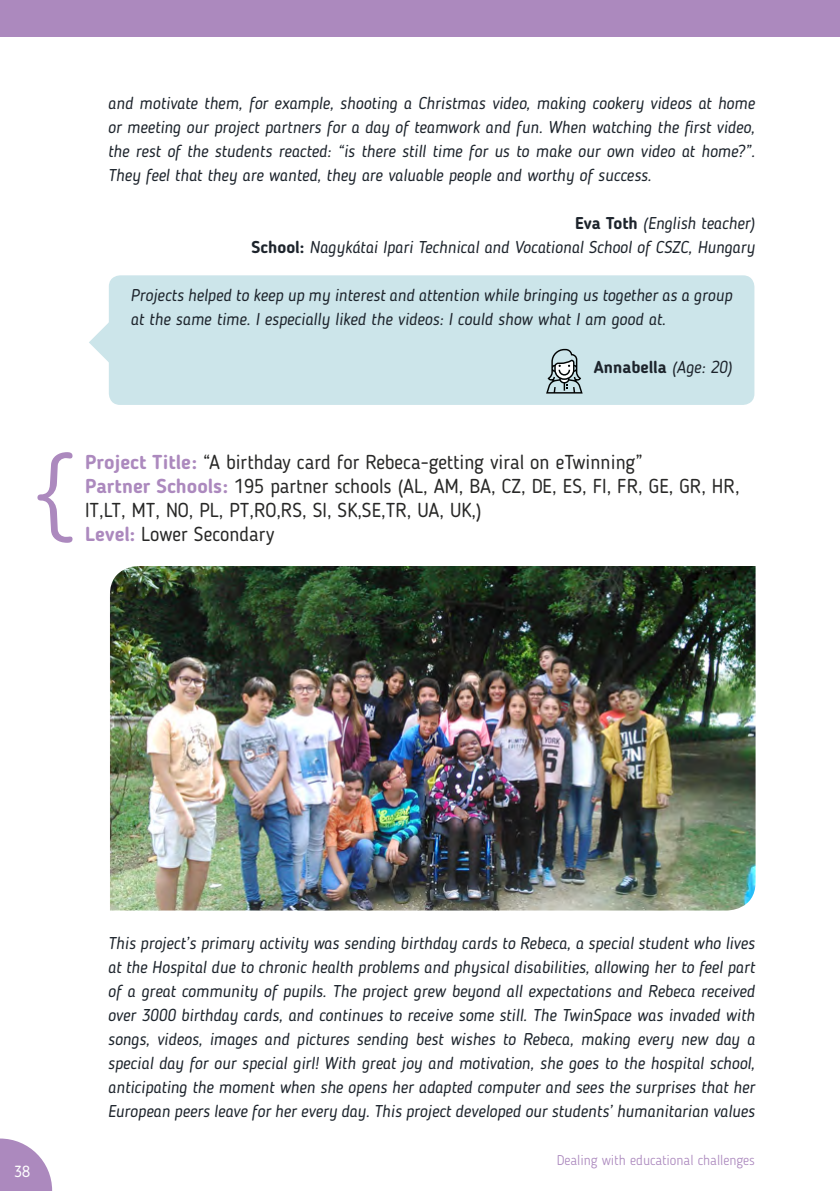
<style>
.page{position:relative;width:840px;height:1191px;background:#fff}
.page>*{position:absolute;margin:0;border:0;box-sizing:border-box;transform-origin:0 0}
.t1{font:20px/24px "Blogger Sans";color:#282827}
.t2{font:italic 17px/24px "Blogger Sans";color:#1d242c;text-align:justify}
.t3{font:700 17px "Blogger Sans";color:#1d242c}
.t4{font:16px "Blogger Sans";color:#fff}
.t5{font:300 14px "Blogger Sans";color:#ac89be}
.s1{font-weight:700;font-style:normal}
.s2{font-weight:400;font-style:italic}
.s3{font-weight:700;color:#ac89be}
</style>
<div class="page">
<div style="left:0;top:0;width:839px;height:37px;background:#ac89be"></div>
<svg style="left:0;top:1138px;width:52px;height:53px"></svg>
<svg style="left:89px;top:322px;width:20px;height:41px"></svg>
<div style="left:109px;top:275px;width:645px;height:130px;background:#cce5ea;border-radius:11px"></div>
<img style="left:110px;top:566px;width:645px;height:344px">
<svg style="left:37px;top:452px;width:35px;height:91px"></svg>
<svg style="left:546px;top:349px;width:36px;height:44px"></svg>
<p class="t2" style="left:108px;top:91px;width:648px">and motivate them, for example, shooting a Christmas video, making cookery videos at home or meeting our project partners for a day of teamwork and fun. When watching the first video, the rest of the students reacted: “is there still time for us to make our own video at home?”.<br>They feel that they are wanted, they are valuable people and worthy of success.</p>
<p class="t2" style="left:251px;top:211px;width:504px;text-align:right"><span class="s1">Eva Toth</span> (English teacher)<br><span class="s1">School:</span> Nagykátai Ipari Technical and Vocational School of CSZC, Hungary</p>
<p class="t2" style="left:130px;top:283px;width:602px">Projects helped to keep up my interest and attention while bringing us together as a group at the same time. I especially liked the videos: I could show what I am good at.</p>
<p class="t3" style="left:593px;top:357px;width:140px">Annabella <span class="s2">(Age: 20)</span></p>
<p class="t1" style="left:85px;top:450px;width:655px"><span class="s3">Project Title:</span> “A birthday card for Rebeca-getting viral on eTwinning”<br><span class="s3">Partner Schools:</span> 195 partner schools (AL, AM, BA, CZ, DE, ES, FI, FR, GE, GR, HR, IT,LT, MT, NO, PL, PT,RO,RS, SI, SK,SE,TR, UA, UK,)<br><span class="s3">Level:</span> Lower Secondary</p>
<p class="t4" style="left:14px;top:1162px;width:17px">38</p>
<p class="t2" style="left:108px;top:931px;width:648px">This project’s primary activity was sending birthday cards to Rebeca, a special student who lives at the Hospital due to chronic health problems and physical disabilities, allowing her to feel part of a great community of pupils. The project grew beyond all expectations and Rebeca received over 3000 birthday cards, and continues to receive some still. The TwinSpace was invaded with songs, videos, images and pictures sending best wishes to Rebeca, making every new day a special day for our special girl! With great joy and motivation, she goes to the hospital school, anticipating the moment when she opens her adapted computer and sees the surprises that her European peers leave for her every day. This project developed our students’ humanitarian values</p>
<p class="t5" style="left:556px;top:1152px;width:199px">Dealing with educational challenges</p>
</div>
